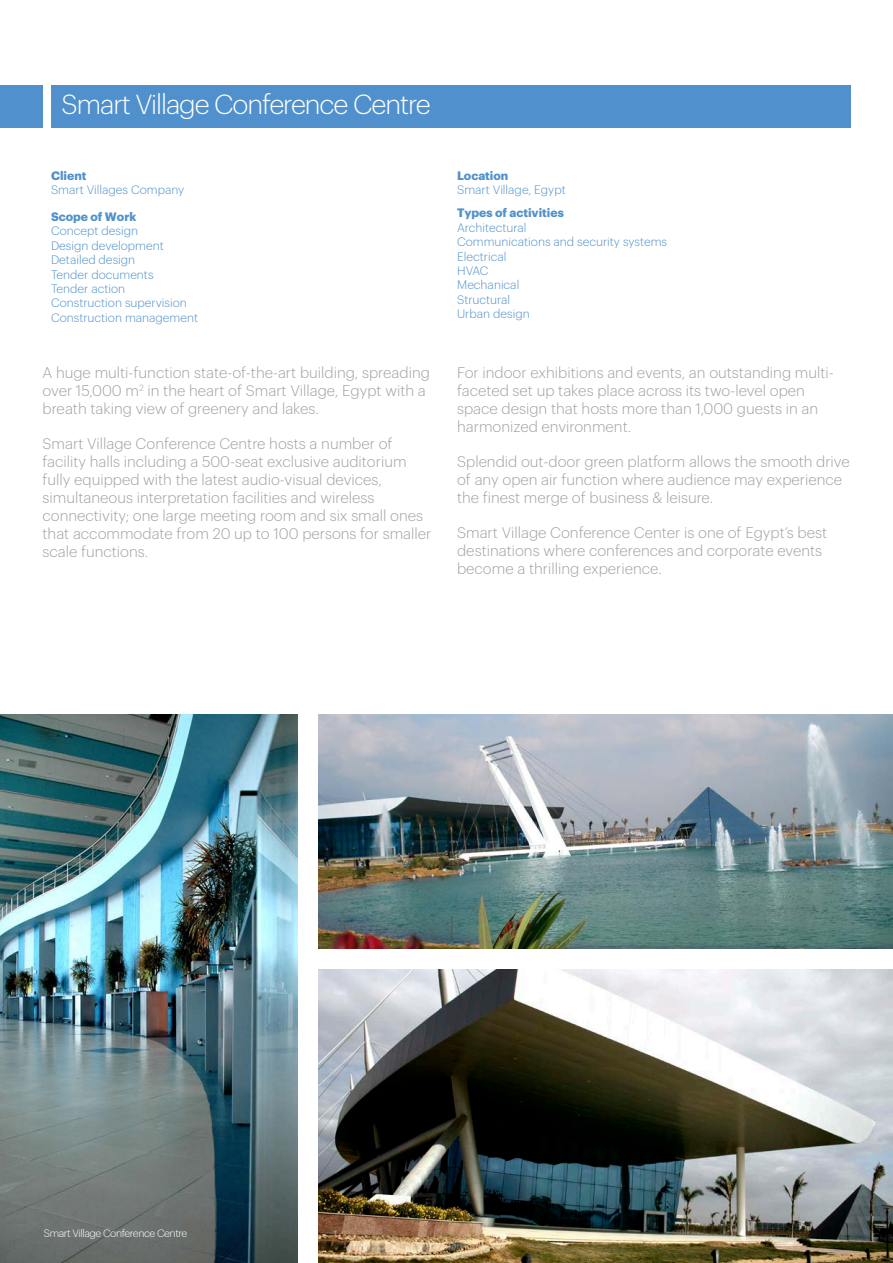
<style>
.page{position:relative;width:893px;height:1263px;background:#fff}
.page>*{position:absolute;margin:0;border:0;box-sizing:border-box;transform-origin:0 0}
.t1{font:300 27px "Graphik";letter-spacing:-.04em;color:#fff}
.t2{font:300 15px/18px "Graphik";color:#a1a1a5}
.t3{font:300 12px "Graphik";color:#5091cd}
.t4{font:700 12px "Graphik";color:#5091cd}
.t5{font:300 10.5px "Graphik";letter-spacing:-.04em;color:#fff}
</style>
<div class="page">
<img style="left:0;top:714px;width:298px;height:549px">
<div style="left:0;top:85px;width:43px;height:43px;background:#5091cd"></div>
<div style="left:51px;top:85px;width:799px;height:43px;background:#5091cd"></div>
<img style="left:319px;top:714px;width:574px;height:235px">
<img style="left:319px;top:969px;width:574px;height:294px">
<p class="t1" style="left:62px;top:85px;width:371px">Smart Village Conference Centre</p>
<p class="t4" style="left:51px;top:166px;width:37px">Client</p>
<p class="t3" style="left:51px;top:181px;width:135px">Smart Villages Company</p>
<p class="t4" style="left:51px;top:207px;width:87px">Scope of Work</p>
<p class="t3" style="left:51px;top:222px;width:89px">Concept design</p>
<p class="t3" style="left:51px;top:237px;width:114px">Design development</p>
<p class="t3" style="left:51px;top:251px;width:86px">Detailed design</p>
<p class="t3" style="left:51px;top:265px;width:104px">Tender documents</p>
<p class="t3" style="left:51px;top:280px;width:76px">Tender action</p>
<p class="t3" style="left:51px;top:294px;width:137px">Construction supervision</p>
<p class="t3" style="left:51px;top:309px;width:149px">Construction management</p>
<p class="t2" style="left:43px;top:362px;width:389px">A huge multi-function state-of-the-art building, spreading over 15,000 m<sup>2</sup> in the heart of Smart Village, Egypt with a breath taking view of greenery and lakes.</p>
<p class="t2" style="left:43px;top:433px;width:390px">Smart Village Conference Centre hosts a number of facility halls including a 500-seat exclusive auditorium fully equipped with the latest audio-visual devices, simultaneous interpretation facilities and wireless connectivity; one large meeting room and six small ones that accommodate from 20 up to 100 persons for smaller scale functions.</p>
<p class="t4" style="left:457px;top:166px;width:53px">Location</p>
<p class="t3" style="left:457px;top:181px;width:110px">Smart Village, Egypt</p>
<p class="t4" style="left:457px;top:204px;width:108px">Types of activities</p>
<p class="t3" style="left:457px;top:219px;width:71px">Architectural</p>
<p class="t3" style="left:457px;top:233px;width:212px">Communications and security systems</p>
<p class="t3" style="left:457px;top:247px;width:51px">Electrical</p>
<p class="t3" style="left:457px;top:262px;width:33px">HVAC</p>
<p class="t3" style="left:457px;top:276px;width:64px">Mechanical</p>
<p class="t3" style="left:457px;top:291px;width:55px">Structural</p>
<p class="t3" style="left:457px;top:305px;width:74px">Urban design</p>
<p class="t2" style="left:457px;top:362px;width:378px">For indoor exhibitions and events, an outstanding multi&shy;faceted set up takes place across its two-level open space design that hosts more than 1,000 guests in an harmonized environment.</p>
<p class="t2" style="left:457px;top:451px;width:394px">Splendid out-door green platform allows the smooth drive of any open air function where audience may experience the finest merge of business &amp; leisure.</p>
<p class="t2" style="left:457px;top:522px;width:371px">Smart Village Conference Center is one of Egypt’s best destinations where conferences and corporate events become a thrilling experience.</p>
<p class="t5" style="left:44px;top:1225px;width:145px">Smart Village Conference Centre</p>
</div>
